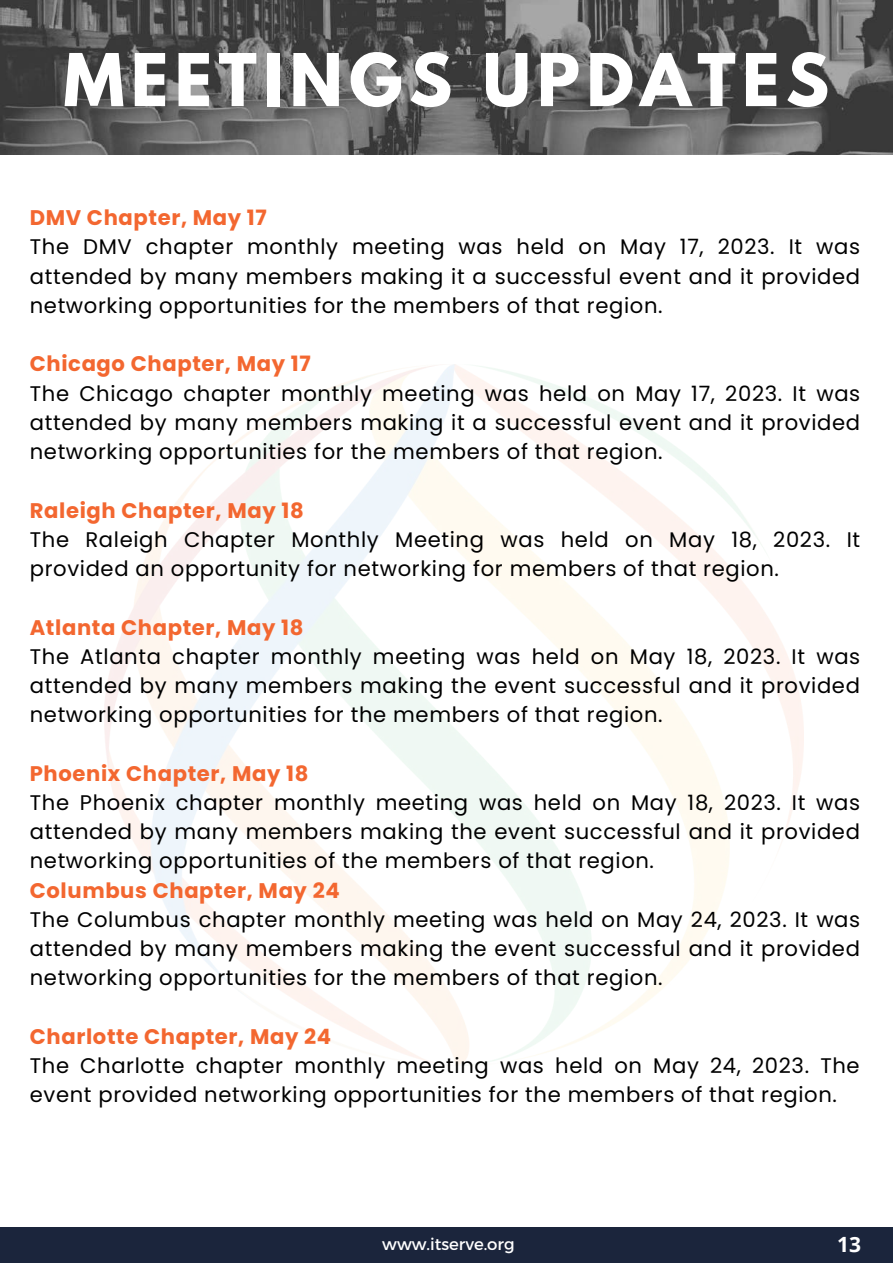
<style>
.page{position:relative;width:893px;height:1264px;background:#fff}
.page>*{position:absolute;margin:0;border:0;box-sizing:border-box;transform-origin:0 0}
.t1{font:700 64.35px "League Spartan";letter-spacing:.1em;color:#fff}
.t2{font:21.15px/29.2px "Poppins";letter-spacing:.03em;color:#000;text-align:justify}
.t3{font:700 21.15px "Poppins";letter-spacing:.03em;color:#f36730}
.t4{font:700 21px "Open Sans";color:#fff}
.t5{font:16.5px "Montserrat";color:#fff}
</style>
<div class="page">
<img style="left:0;top:0;width:892px;height:155px">
<div style="left:0;top:1227px;width:892px;height:35px;background:#1b253c"></div>
<h1 class="t1" style="left:63px;top:48px;width:767px">MEETINGS UPDATES</h1>
<p class="t3" style="left:30px;top:203px;width:238px">DMV Chapter, May 17</p>
<p class="t2" style="left:30px;top:232px;width:831px">The DMV chapter monthly meeting was held on May 17, 2023. It was attended by many members making it a successful event and it provided networking opportunities for the members of that region.</p>
<p class="t3" style="left:30px;top:349px;width:282px">Chicago Chapter, May 17</p>
<p class="t2" style="left:30px;top:378px;width:831px">The Chicago chapter monthly meeting was held on May 17, 2023. It was attended by many members making it a successful event and it provided networking opportunities for the members of that region.</p>
<p class="t3" style="left:30px;top:495px;width:275px">Raleigh Chapter, May 18</p>
<p class="t2" style="left:30px;top:525px;width:831px">The Raleigh Chapter Monthly Meeting was held on May 18, 2023. It provided an opportunity for networking for members of that region.</p>
<p class="t3" style="left:30px;top:612px;width:275px">Atlanta Chapter, May 18</p>
<p class="t2" style="left:30px;top:641px;width:831px">The Atlanta chapter monthly meeting was held on May 18, 2023. It was attended by many members making the event successful and it provided networking opportunities for the members of that region.</p>
<p class="t3" style="left:30px;top:758px;width:280px">Phoenix Chapter, May 18</p>
<p class="t2" style="left:30px;top:788px;width:831px">The Phoenix chapter monthly meeting was held on May 18, 2023. It was attended by many members making the event successful and it provided networking opportunities of the members of that region.</p>
<p class="t3" style="left:30px;top:875px;width:311px">Columbus Chapter, May 24</p>
<p class="t2" style="left:30px;top:904px;width:831px">The Columbus chapter monthly meeting was held on May 24, 2023. It was attended by many members making the event successful and it provided networking opportunities for the members of that region.</p>
<p class="t3" style="left:30px;top:1021px;width:303px">Charlotte Chapter, May 24</p>
<p class="t2" style="left:30px;top:1051px;width:831px">The Charlotte chapter monthly meeting was held on May 24, 2023. The event provided networking opportunities for the members of that region.</p>
<p class="t5" style="left:382px;top:1233px;width:134px">www.itserve.org</p>
<p class="t4" style="left:837px;top:1229px;width:25px">13</p>
</div>
